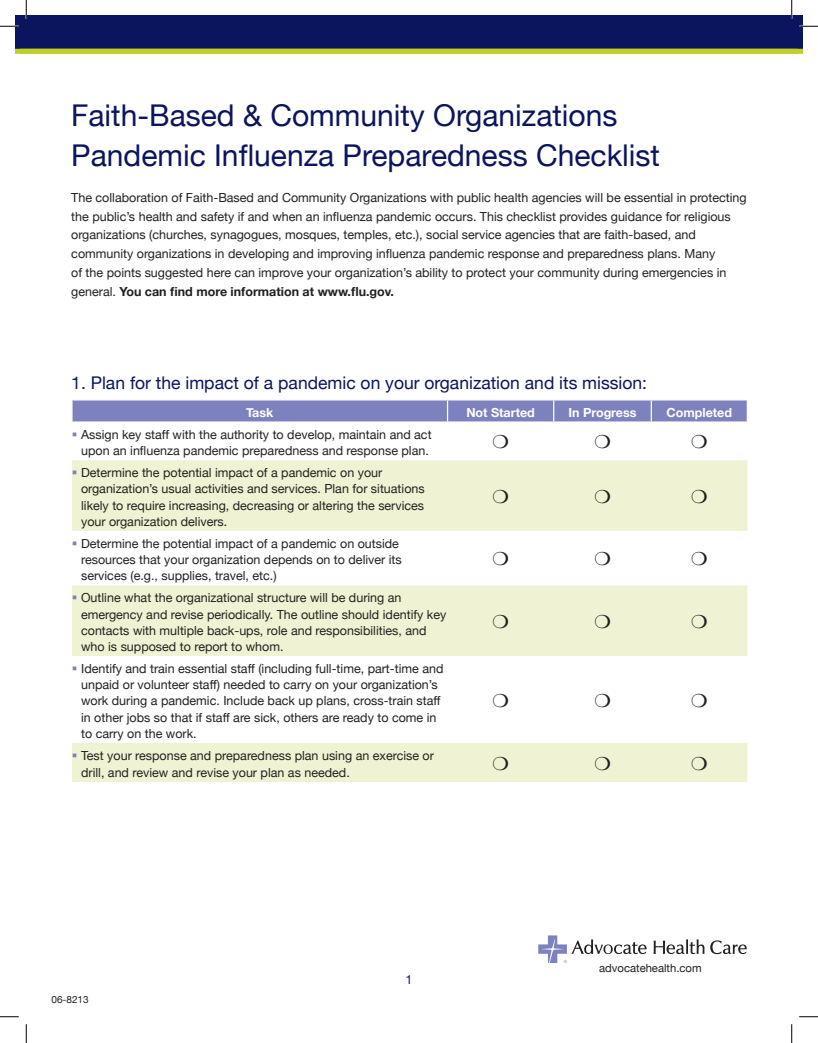
<style>
.page{position:relative;width:818px;height:1043px;background:#fff}
.page>*{position:absolute;margin:0;border:0;box-sizing:border-box;transform-origin:0 0}
.t1{font:30px/40px "Helvetica Neue";color:#0b145e}
.t2{font:17.5px "Helvetica Neue";color:#0b145e}
.t3{font:12.5px/16.2px "Helvetica Neue";color:#231f20}
.t4{font:700 12.5px "Helvetica Neue";color:#fff}
.t5{font:12.5px "Helvetica Neue";color:#0b145e}
.t6{font:11.25px "Helvetica Neue";color:#231f20}
.t7{font:10px "Helvetica Neue";color:#231f20}
.s1{font-weight:700}
.s2{color:#7d81be}
</style>
<div class="page">
<div style="left:15px;top:15px;width:787px;height:34px;background:#0b145e"></div>
<svg style="left:72px;top:460px;width:675px;height:322px;fill:#f0f3d3"></svg>
<div style="left:72px;top:400px;width:674px;height:21px;background:#7d81be"></div>
<hr style="left:650px;top:400px;width:2px;height:21px;background:#fff">
<div style="left:20px;top:49px;width:778px;height:5px;background:#c1ce23"></div>
<svg style="left:653px;top:939px;width:51px;height:15px"></svg>
<svg style="left:710px;top:940px;width:36px;height:14px"></svg>
<svg style="left:538px;top:935px;width:108px;height:28px"></svg>
<svg style="left:0;top:25px;width:19px;height:2px"></svg>
<svg style="left:799px;top:25px;width:19px;height:2px"></svg>
<svg style="left:0;top:1016px;width:19px;height:1px"></svg>
<svg style="left:799px;top:1016px;width:19px;height:1px"></svg>
<svg style="left:25px;top:0;width:2px;height:19px"></svg>
<svg style="left:25px;top:1024px;width:2px;height:18px"></svg>
<svg style="left:790px;top:0;width:2px;height:19px"></svg>
<svg style="left:791px;top:1024px;width:1px;height:18px"></svg>
<svg style="left:493px;top:489px;width:15px;height:14px"></svg>
<svg style="left:595px;top:489px;width:15px;height:14px"></svg>
<svg style="left:691px;top:489px;width:15px;height:14px"></svg>
<svg style="left:493px;top:552px;width:15px;height:13px"></svg>
<svg style="left:595px;top:552px;width:15px;height:13px"></svg>
<svg style="left:691px;top:552px;width:15px;height:13px"></svg>
<svg style="left:493px;top:614px;width:15px;height:14px"></svg>
<svg style="left:595px;top:614px;width:15px;height:14px"></svg>
<svg style="left:691px;top:614px;width:15px;height:14px"></svg>
<svg style="left:493px;top:693px;width:15px;height:14px"></svg>
<svg style="left:595px;top:693px;width:15px;height:14px"></svg>
<svg style="left:691px;top:693px;width:15px;height:14px"></svg>
<svg style="left:493px;top:756px;width:15px;height:13px"></svg>
<svg style="left:595px;top:756px;width:15px;height:13px"></svg>
<svg style="left:691px;top:756px;width:15px;height:13px"></svg>
<p class="t1" style="left:71px;top:95px;width:590px">Faith-Based &amp; Community Organizations<br>Pandemic Influenza Preparedness Checklist</p>
<p class="t3" style="left:71px;top:188px;width:677px;line-height:18.8px">The collaboration of Faith-Based and Community Organizations with public health agencies will be essential in protecting the public’s health and safety if and when an influenza pandemic occurs. This checklist provides guidance for religious organizations (churches, synagogues, mosques, temples, etc.), social service agencies that are faith-based, and community organizations in developing and improving influenza pandemic response and preparedness plans. Many<br>of the points suggested here can improve your organization’s ability to protect your community during emergencies in general. <span class="s1">You can find more information at www.flu.gov.</span></p>
<p class="t2" style="left:71px;top:372px;width:577px">1. Plan for the impact of a pandemic on your organization and its mission:</p>
<p class="t4" style="left:246px;top:405px;width:29px">Task</p>
<p class="t4" style="left:466px;top:405px;width:70px">Not Started</p>
<p class="t4" style="left:568px;top:405px;width:70px">In Progress</p>
<p class="t4" style="left:666px;top:405px;width:67px">Completed</p>
<p class="t3" style="left:72px;top:426px;width:361px;text-align:center"><span class="s2">▪</span> Assign key staff with the authority to develop, maintain and act upon an influenza pandemic preparedness and response plan.</p>
<p class="t3" style="left:81px;top:464px;width:345px;text-indent:-9px"><span class="s2">▪</span> Determine the potential impact of a pandemic on your organization’s usual activities and services. Plan for situations likely to require increasing, decreasing or altering the services your organization delivers.</p>
<p class="t3" style="left:81px;top:535px;width:322px;text-indent:-9px"><span class="s2">▪</span> Determine the potential impact of a pandemic on outside resources that your organization depends on to deliver its services (e.g., supplies, travel, etc.)</p>
<p class="t3" style="left:81px;top:589px;width:366px;text-indent:-9px"><span class="s2">▪</span> Outline what the organizational structure will be during an emergency and revise periodically. The outline should identify key contacts with multiple back-ups, role and responsibilities, and who is supposed to report to whom.</p>
<p class="t3" style="left:81px;top:660px;width:364px;text-indent:-9px"><span class="s2">▪</span> Identify and train essential staff (including full-time, part-time and unpaid or volunteer staff) needed to carry on your organization’s work during a pandemic. Include back up plans, cross-train staff in other jobs so that if staff are sick, others are ready to come in to carry on the work.</p>
<p class="t3" style="left:81px;top:747px;width:354px;text-indent:-9px"><span class="s2">▪</span> Test your response and preparedness plan using an exercise or drill, and review and revise your plan as needed.</p>
<p class="t7" style="left:51px;top:993px;width:39px">06-8213</p>
<p class="t5" style="left:405px;top:971px;width:8px">1</p>
<p class="t6" style="left:599px;top:961px;width:104px">advocatehealth.com</p>
</div>
